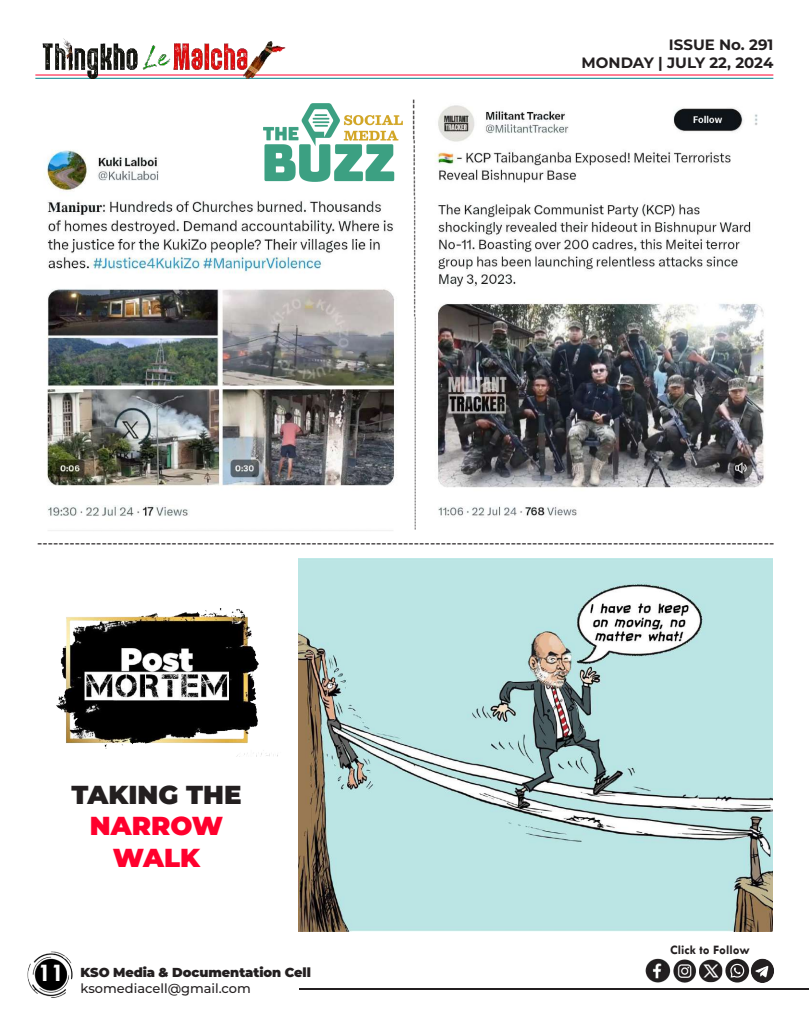
<style>
.page{position:relative;width:810px;height:1013px;background:#fff}
.page>*{position:absolute;margin:0;border:0;box-sizing:border-box;transform-origin:0 0}
.t1{font:900 26px/31.2px "Montserrat";color:#ff002d;text-align:center}
.t2{font:900 26px "Montserrat";color:#231f20}
.t3{font:700 26px "Tw Cen";color:#fff}
.t4{font:700 15px/18px "Montserrat";color:#231f20;text-align:right}
.t5{font:500 14px "Montserrat";color:#231f20}
.t6{font:900 13px "Montserrat";letter-spacing:-.005em;color:#231f20}
.t7{font:500 13px "Montserrat";color:#231f20}
.t8{font:700 13px "Tw Cen";color:#231f20}
.t9{font:500 7.8px "Montserrat";color:#231f20}
.s1{font-size:9.7px}
.s2{font-size:10.8px}
.s3{font-size:11.7px}
.s4{font-size:11.4px}
.s5{font-size:13px}
.s6{font-size:13.3px}
</style>
<div class="page">
<hr style="left:299px;top:988px;width:509px;height:1px;background:#231f20">
<img style="left:27px;top:951px;width:46px;height:47px">
<hr style="left:35px;top:74px;width:738px;height:1px;background:#ff002d">
<hr style="left:35px;top:78px;width:738px;height:1px;background:#00848b">
<img style="left:35px;top:38px;width:254px;height:41px">
<img style="left:645px;top:958px;width:129px;height:25px">
<img style="left:56px;top:608px;width:222px;height:148px">
<img style="left:47px;top:150px;width:348px;height:381px">
<img style="left:264px;top:104px;width:139px;height:77px">
<img style="left:298px;top:558px;width:475px;height:373px">
<img style="left:437px;top:105px;width:327px;height:411px">
<p class="t9" style="left:409px;top:530px;width:432px;rotate:-90deg">-----------------------------------------------------------------------<span class="s1">--------------------------------</span><span class="s2">-----</span><span class="s3">--</span><span class="s4">------</span><span class="s5">--</span><span class="s6">------</span></p>
<p class="t4" style="left:582px;top:35px;width:193px">ISSUE No. 291<br>MONDAY | JULY 22, 2024</p>
<p class="t5" style="left:774px;top:554px;width:739px;rotate:-180deg">-----------------------------------------------------------------------------------------------------------------------------------------</p>
<h1 class="t2" style="left:71px;top:775px;width:172px">TAKING THE</h1>
<h1 class="t1" style="left:90px;top:808px;width:135px">NARROW<br>WALK</h1>
<h1 class="t3" style="left:38px;top:957px;width:28px">11</h1>
<p class="t6" style="left:81px;top:962px;width:232px">KSO Media &amp; Documentation Cell</p>
<p class="t7" style="left:81px;top:978px;width:172px">ksomediacell@gmail.com</p>
<p class="t8" style="left:670px;top:942px;width:81px">Click to Follow</p>
</div>
